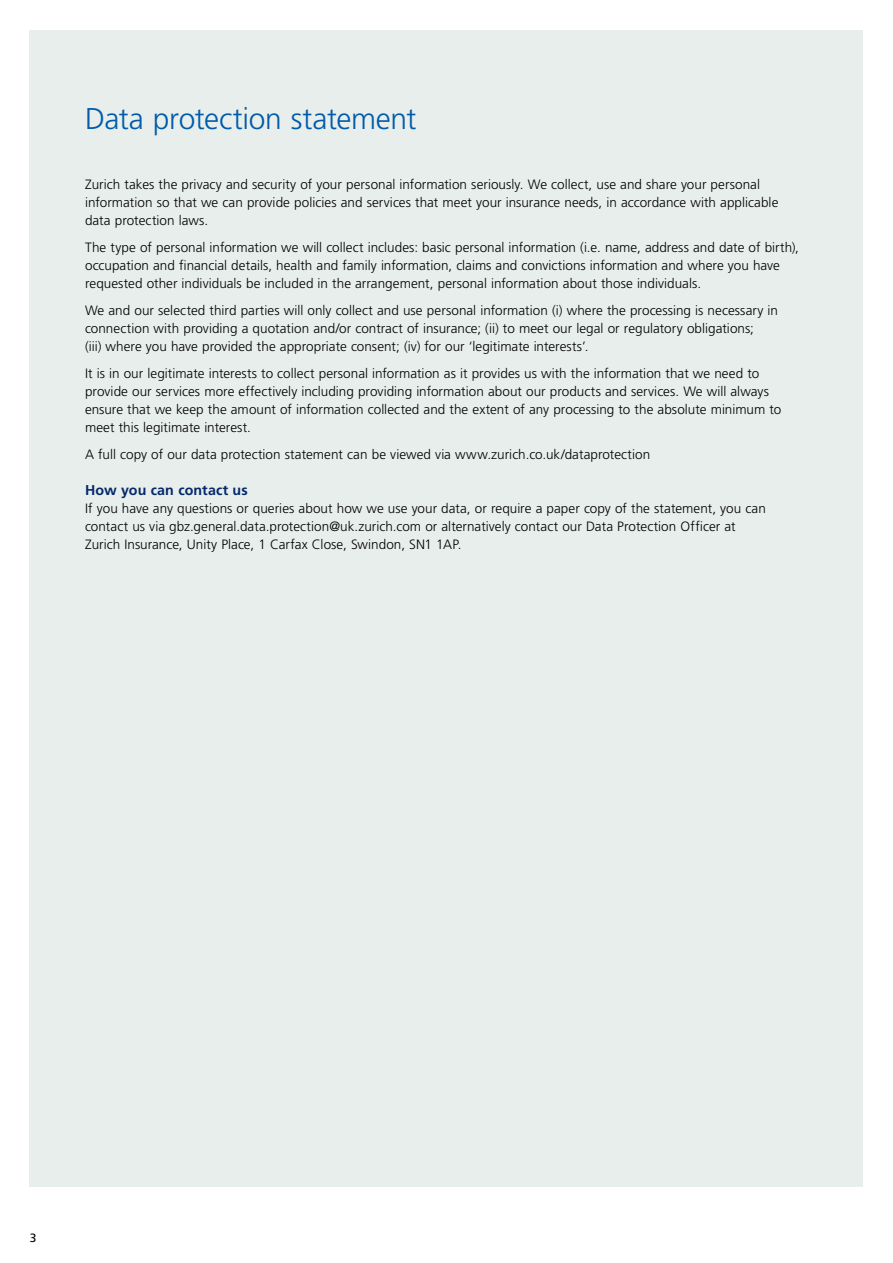
<style>
.page{position:relative;width:893px;height:1263px;background:#fff}
.page>*{position:absolute;margin:0;border:0;box-sizing:border-box;transform-origin:0 0}
.t1{font:300 30px "Frutiger LT Std";letter-spacing:-.015em;color:#005baa}
.t2{font:700 14.25px "Frutiger LT Std";letter-spacing:.01em;color:#03296a}
.t3{font:300 13.5px/18px "Frutiger LT Std";letter-spacing:.005em;color:#000}
.t4{font:12px "Frutiger LT Std";color:#000}
</style>
<div class="page">
<div style="left:30px;top:30px;width:833px;height:1156px;background:#e8eeec"></div>
<h1 class="t1" style="left:85px;top:101px;width:333px">Data protection statement</h1>
<p class="t3" style="left:85px;top:176px;width:695px">Zurich takes the privacy and security of your personal information seriously. We collect, use and share your personal information so that we can provide policies and services that meet your insurance needs, in accordance with applicable data protection laws.</p>
<p class="t3" style="left:85px;top:239px;width:715px">The type of personal information we will collect includes: basic personal information (i.e. name, address and date of birth), occupation and financial details, health and family information, claims and convictions information and where you have requested other individuals be included in the arrangement, personal information about those individuals.</p>
<p class="t3" style="left:85px;top:302px;width:695px">We and our selected third parties will only collect and use personal information (i) where the processing is necessary in connection with providing a quotation and/or contract of insurance; (ii) to meet our legal or regulatory obligations;<br>(iii) where you have provided the appropriate consent; (iv) for our ‘legitimate interests’.</p>
<p class="t3" style="left:85px;top:365px;width:698px">It is in our legitimate interests to collect personal information as it provides us with the information that we need to provide our services more effectively including providing information about our products and services. We will always ensure that we keep the amount of information collected and the extent of any processing to the absolute minimum to meet this legitimate interest.</p>
<p class="t3" style="left:85px;top:446px;width:567px">A full copy of our data protection statement can be viewed via www.zurich.co.uk/dataprotection</p>
<p class="t2" style="left:85px;top:482px;width:164px">How you can contact us</p>
<p class="t3" style="left:85px;top:500px;width:682px">If you have any questions or queries about how we use your data, or require a paper copy of the statement, you can contact us via gbz.general.data.protection@uk.zurich.com or alternatively contact our Data Protection Officer at<br>Zurich Insurance, Unity Place, 1 Carfax Close, Swindon, SN1 1AP.</p>
<p class="t4" style="left:30px;top:1231px;width:8px">3</p>
</div>
